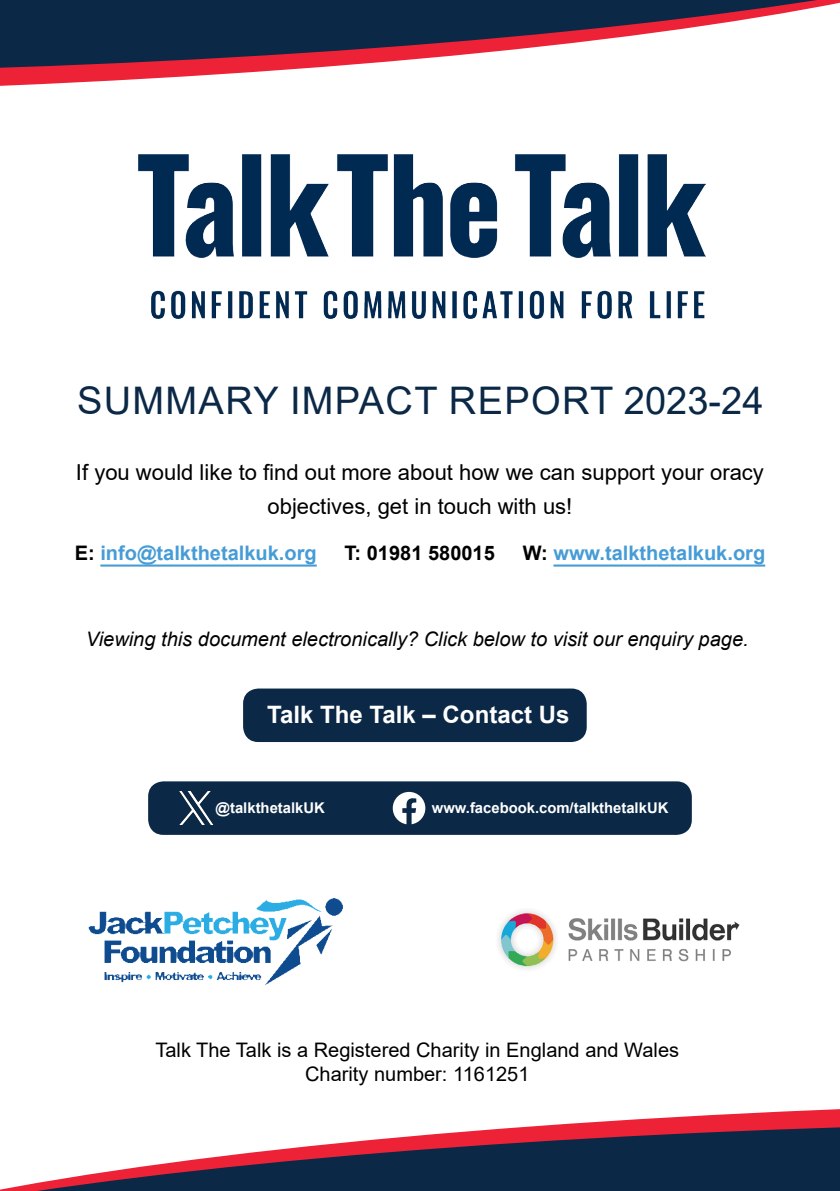
<style>
.page{position:relative;width:840px;height:1191px;background:#fff}
.page>*{position:absolute;margin:0;border:0;box-sizing:border-box;transform-origin:0 0}
.t1{font:38px "Arial";letter-spacing:.035em;color:#0b2846}
.t2{font:700 24px "Arial";color:#fff}
.t3{font:22px/33.6px "Arial";color:#000;text-align:center}
.t4{font:20px/24px "Arial";color:#000;text-align:center}
.t5{font:italic 20px "Arial";color:#000}
.t6{font:700 20px "Arial";color:#469cd6}
.t7{font:700 20px "Arial";color:#000}
.t8{font:700 14.8px "Arial";color:#fff}
.s1{color:#000}
</style>
<div class="page">
<hr style="left:100px;top:564px;width:216px;height:2px;background:#469cd6">
<hr style="left:553px;top:564px;width:211px;height:2px;background:#469cd6">
<img style="left:139px;top:154px;width:565px;height:165px">
<div style="left:148px;top:781px;width:543px;height:54px;background:#0b2846;border-radius:15px"></div>
<img style="left:180px;top:792px;width:33px;height:32px">
<svg style="left:392px;top:792px;width:33px;height:32px"></svg>
<img style="left:498px;top:910px;width:242px;height:59px">
<img style="left:88px;top:898px;width:255px;height:87px">
<div style="left:243px;top:688px;width:343px;height:54px;background:#0b2846;border-radius:15px"></div>
<svg style="left:0;top:74px;width:222px;height:12px"></svg>
<svg style="left:0;top:0;width:839px;height:74px;fill:#0b2846"></svg>
<svg style="left:612px;top:1109px;width:227px;height:12px"></svg>
<svg style="left:0;top:1121px;width:839px;height:70px;fill:#0b2846"></svg>
<h1 class="t1" style="left:77px;top:374px;width:687px">Summary Impact Report 2023-24</h1>
<p class="t3" style="left:76px;top:455px;width:689px">If you would like to find out more about how we can support your oracy objectives, get in touch with us!</p>
<p class="t6" style="left:75px;top:538px;width:243px"><span class="s1">E:</span> info@talkthetalkuk.org</p>
<p class="t7" style="left:344px;top:538px;width:152px">T: 01981 580015</p>
<p class="t6" style="left:522px;top:538px;width:244px"><span class="s1">W:</span> www.talkthetalkuk.org</p>
<p class="t5" style="left:86px;top:625px;width:664px">Viewing this document electronically? Click below to visit our enquiry page.</p>
<p class="t2" style="left:267px;top:698px;width:303px">Talk The Talk – Contact Us</p>
<p class="t8" style="left:215px;top:797px;width:111px">@talkthetalkUK</p>
<p class="t8" style="left:431px;top:797px;width:238px">www.facebook.com/talkthetalkUK</p>
<p class="t4" style="left:155px;top:1037px;width:525px">Talk The Talk is a Registered Charity in England and Wales<br>Charity number: 1161251</p>
</div>
